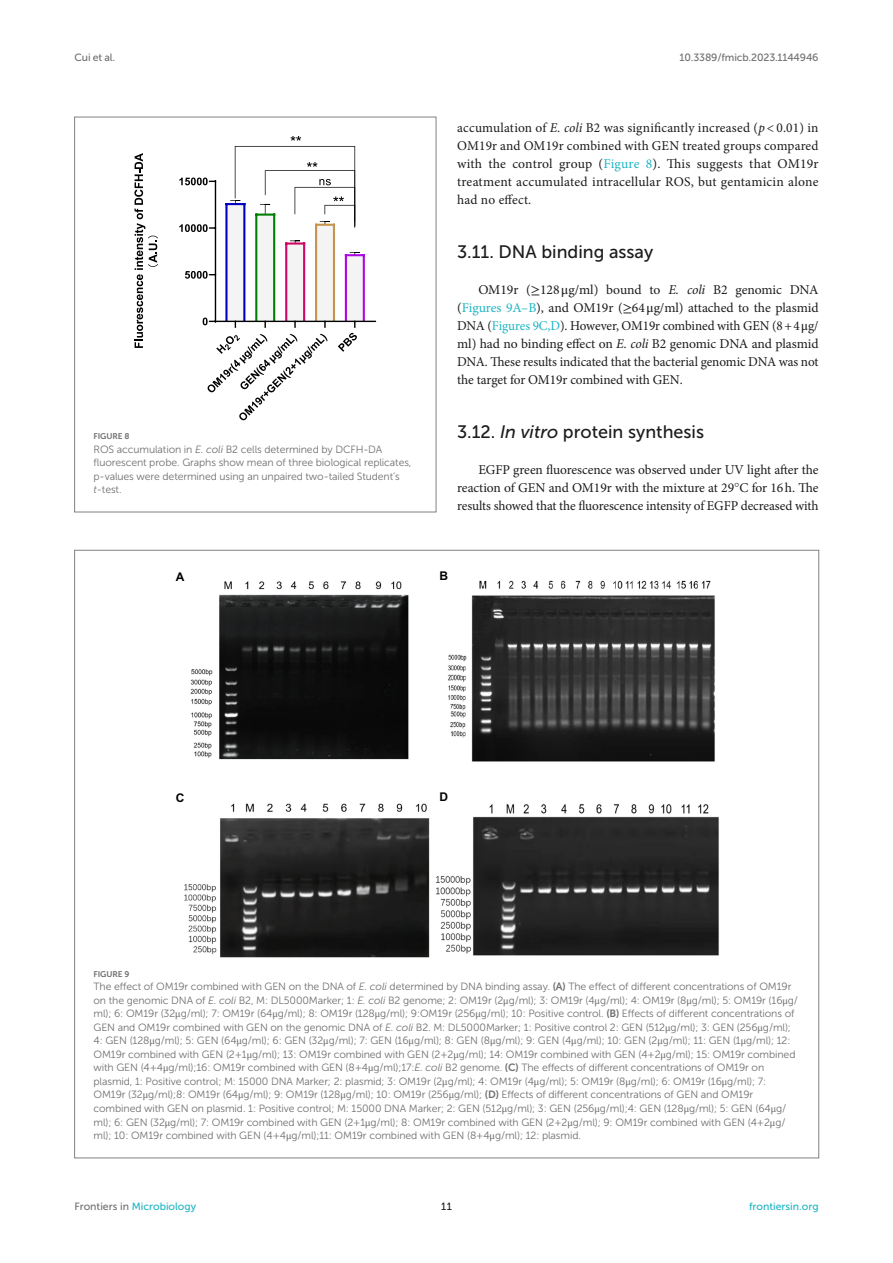
<style>
.page{position:relative;width:893px;height:1263px;background:#fff}
.page>*{position:absolute;margin:0;border:0;box-sizing:border-box;transform-origin:0 0}
.HEAD_2{font:18px "Museo Sans 500";color:#1b1c1b}
.TEXT_FLUSH{font:13.5px/18px "Minion Pro";letter-spacing:-.005em;color:#1b1c1b;text-align:justify}
.t1{font:700 12px "Arial";color:#000}
.FIG_LEG{font:10.5px/13.5px "Museo Sans 300";letter-spacing:-.01em;color:#706f70}
.t2{font:10.5px "Museo Sans 500";color:#1db5c3}
.t3{font:10.5px "Museo Sans 500";letter-spacing:-.015em;color:#706f70}
.t4{font:10.5px "Museo Sans 500";color:#1b1c1b}
.FIG_HD{font:8.25px "Museo Sans 700";letter-spacing:-.01em;color:#706f70}
.s1{font-style:italic}
.s2{color:#1db5c3}
.s3{font-family:"STIX General"}
.s4{font-family:"STIX"}
.s5{font-family:"Museo Sans 700"}
.s6{color:#706f70}
</style>
<div class="page">
<img style="left:184px;top:580px;width:535px;height:378px">
<hr style="left:214px;top:321px;width:162px;height:1px;background:#000">
<svg style="left:134px;top:153px;width:24px;height:195px"></svg>
<svg style="left:179px;top:136px;width:186px;height:284px"></svg>
<div style="left:74px;top:117px;width:362px;height:395px;border:1px solid #808285"></div>
<p class="t3" style="left:74px;top:51px;width:42px">Cui et al.</p>
<p class="t3" style="left:680px;top:51px;width:140px">10.3389/fmicb.2023.1144946</p>
<p class="FIG_HD" style="left:94px;top:432px;width:37px">FIGURE 8</p>
<p class="FIG_LEG" style="left:94px;top:442px;width:319px">ROS accumulation in <span class="s1">E. coli</span> B2 cells determined by DCFH-DA fluorescent probe. Graphs show mean of three biological replicates, p-values were determined using an unpaired two-tailed Student’s <span class="s1">t</span>-test.</p>
<p class="TEXT_FLUSH" style="left:457px;top:119px;width:363px">accumulation of <span class="s1">E. coli</span> B2 was significantly increased (<span class="s1">p</span> &lt; 0.01) in OM19r and OM19r combined with GEN treated groups compared with the control group (<span class="s2">Figure 8</span>). This suggests that OM19r treatment accumulated intracellular ROS, but gentamicin alone had no effect.</p>
<p class="HEAD_2" style="left:457px;top:242px;width:198px">3.11. DNA binding assay</p>
<p class="TEXT_FLUSH" style="left:457px;top:281px;width:363px;text-indent:21px">OM19r (<span class="s3">≥</span>128<span class="s3">μ</span>g/ml) bound to <span class="s1">E. coli</span> B2 genomic DNA (<span class="s2">Figures 9A–B</span>), and OM19r (<span class="s3">≥</span>64<span class="s3">μ</span>g/ml) attached to the plasmid DNA (<span class="s2">Figures 9C,D</span>). However, OM19r combined with GEN (8+4<span class="s3">μ</span>g/ ml) had no binding effect on <span class="s1">E. coli</span> B2 genomic DNA and plasmid DNA. These results indicated that the bacterial genomic DNA was not the target for OM19r combined with GEN.</p>
<p class="HEAD_2" style="left:457px;top:422px;width:248px">3.12. <span class="s1">In vitro</span> protein synthesis</p>
<p class="TEXT_FLUSH" style="left:457px;top:461px;width:363px;text-indent:21px">EGFP green fluorescence was observed under UV light after the reaction of GEN and OM19r with the mixture at 29<span class="s4">°</span>C for 16h. The results showed that the fluorescence intensity of EGFP decreased with</p>
<p class="t1" style="left:176px;top:568px;width:10px">A</p>
<p class="t1" style="left:439px;top:568px;width:10px">B</p>
<p class="t1" style="left:176px;top:789px;width:10px">C</p>
<p class="t1" style="left:439px;top:789px;width:10px">D</p>
<p class="FIG_HD" style="left:94px;top:969px;width:37px">FIGURE 9</p>
<p class="FIG_LEG" style="left:94px;top:980px;width:706px">The effect of OM19r combined with GEN on the DNA of <span class="s1">E. coli</span> determined by DNA binding assay. <span class="s5">(A)</span> The effect of different concentrations of OM19r on the genomic DNA of <span class="s1">E. coli</span> B2, M: DL5000Marker; 1: <span class="s1">E. coli</span> B2 genome; 2: OM19r (2 <span class="s3">μ</span>g/ml); 3: OM19r (4 <span class="s3">μ</span>g/ml); 4: OM19r (8 <span class="s3">μ</span>g/ml); 5: OM19r (16 <span class="s3">μ</span>g/ ml); 6: OM19r (32 <span class="s3">μ</span>g/ml); 7: OM19r (64 <span class="s3">μ</span>g/ml); 8: OM19r (128 <span class="s3">μ</span>g/ml); 9:OM19r (256 <span class="s3">μ</span>g/ml); 10: Positive control. <span class="s5">(B)</span> Effects of different concentrations of GEN and OM19r combined with GEN on the genomic DNA of <span class="s1">E. coli</span> B2. M: DL5000Marker; 1: Positive control 2: GEN (512 <span class="s3">μ</span>g/ml); 3: GEN (256 <span class="s3">μ</span>g/ml); 4: GEN (128 <span class="s3">μ</span>g/ml); 5: GEN (64 <span class="s3">μ</span>g/ml); 6: GEN (32 <span class="s3">μ</span>g/ml); 7: GEN (16 <span class="s3">μ</span>g/ml); 8: GEN (8 <span class="s3">μ</span>g/ml); 9: GEN (4 <span class="s3">μ</span>g/ml); 10: GEN (2 <span class="s3">μ</span>g/ml); 11: GEN (1 <span class="s3">μ</span>g/ml); 12:<br>OM19r combined with GEN (2 + 1 <span class="s3">μ</span>g/ml); 13: OM19r combined with GEN (2 + 2 <span class="s3">μ</span>g/ml); 14: OM19r combined with GEN (4 + 2 <span class="s3">μ</span>g/ml); 15: OM19r combined with GEN (4 + 4 <span class="s3">μ</span>g/ml);16: OM19r combined with GEN (8 + 4 <span class="s3">μ</span>g/ml);17:<span class="s1">E. coli</span> B2 genome. <span class="s5">(C)</span> The effects of different concentrations of OM19r on plasmid, 1: Positive control; M: 15000 DNA Marker; 2: plasmid; 3: OM19r (2 <span class="s3">μ</span>g/ml); 4: OM19r (4 <span class="s3">μ</span>g/ml); 5: OM19r (8 <span class="s3">μ</span>g/ml); 6: OM19r (16 <span class="s3">μ</span>g/ml); 7:<br>OM19r (32 <span class="s3">μ</span>g/ml);8: OM19r (64 <span class="s3">μ</span>g/ml); 9: OM19r (128 <span class="s3">μ</span>g/ml); 10: OM19r (256 <span class="s3">μ</span>g/ml); <span class="s5">(D)</span> Effects of different concentrations of GEN and OM19r combined with GEN on plasmid. 1: Positive control; M: 15000 DNA Marker; 2: GEN (512 <span class="s3">μ</span>g/ml); 3: GEN (256 <span class="s3">μ</span>g/ml);4: GEN (128 <span class="s3">μ</span>g/ml); 5: GEN (64 <span class="s3">μ</span>g/ ml); 6: GEN (32 <span class="s3">μ</span>g/ml); 7: OM19r combined with GEN (2 + 1 <span class="s3">μ</span>g/ml); 8: OM19r combined with GEN (2 + 2 <span class="s3">μ</span>g/ml); 9: OM19r combined with GEN (4 + 2 <span class="s3">μ</span>g/ ml); 10: OM19r combined with GEN (4 + 4 <span class="s3">μ</span>g/ml);11: OM19r combined with GEN (8 + 4 <span class="s3">μ</span>g/ml); 12: plasmid.</p>
<p class="t2" style="left:74px;top:1200px;width:123px"><span class="s6">Frontiers in</span> Microbiology</p>
<p class="t4" style="left:441px;top:1200px;width:12px">11</p>
<p class="t2" style="left:749px;top:1200px;width:71px">frontiersin.org</p>
</div>
